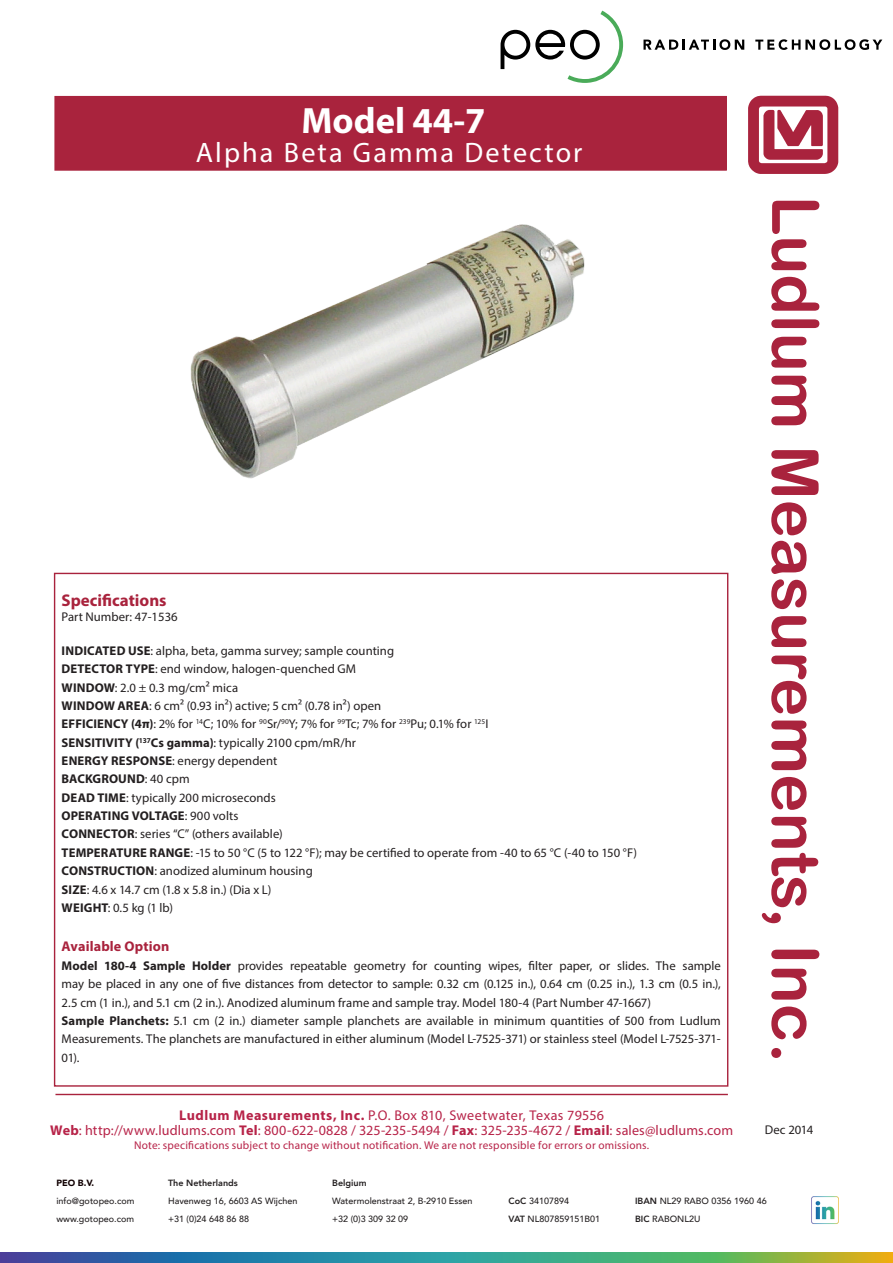
<style>
.page{position:relative;width:893px;height:1263px;background:#fff}
.page>*{position:absolute;margin:0;border:0;box-sizing:border-box;transform-origin:0 0}
.t1{font:64.95px "Arial Rounded MT Bold";color:#a9233d}
.t2{font:700 36.75px "Myriad Pro";color:#fff}
.t3{font:28.2px "Myriad Pro";letter-spacing:.075em;color:#fff}
.t4{font:700 16.95px "Myriad Pro";color:#a9233d}
.t5{font:14.1px/14.1px "Myriad Pro";letter-spacing:.01em;color:#b72348;text-align:center}
.t6{font:700 14.1px "Myriad Pro";letter-spacing:.01em;color:#a9233d}
.t7{font:12.75px/18.3px "Myriad Pro";color:#231f20}
.t8{font:11.25px "Myriad Pro";letter-spacing:.02em;color:#b72348}
.t9{font:500 9px "Avenir";color:#231f20}
.t10{font:800 9px "Avenir";color:#231f20}
.t11{font:900 9px "Avenir";color:#110002}
.s1{font-weight:700}
.s2{font-size:67.8px}
.s3{font-weight:800}
</style>
<div class="page">
<img style="left:0;top:1252px;width:893px;height:11px">
<img style="left:811px;top:1196px;width:28px;height:28px">
<img style="left:748px;top:95px;width:91px;height:79px">
<hr style="left:55px;top:1094px;width:673px;height:1px;background:#a9233d">
<img style="left:190px;top:224px;width:395px;height:255px">
<div style="left:55px;top:97px;width:671px;height:73px;background:#a9233d"></div>
<div style="left:54px;top:96px;width:673px;height:75px;border:1px solid #a9233d"></div>
<svg style="left:643px;top:39px;width:101px;height:11px"></svg>
<svg style="left:755px;top:39px;width:127px;height:11px"></svg>
<svg style="left:501px;top:11px;width:122px;height:72px"></svg>
<p class="t2" style="left:301px;top:97px;width:186px">Model 44-7</p>
<p class="t3" style="left:196px;top:135px;width:388px">Alpha Beta Gamma Detector</p>
<p class="t4" style="left:62px;top:589px;width:106px">Specifications</p>
<p class="t7" style="left:62px;top:607px;width:118px">Part Number: 47-1536</p>
<p class="t7" style="left:62px;top:641px;width:577px"><span class="s1">INDICATED USE</span>: alpha, beta, gamma survey; sample counting<br><span class="s1">DETECTOR TYPE</span>: end window, halogen-quenched GM<br><span class="s1">WINDOW</span>: 2.0 ± 0.3 mg/cm² mica<br><span class="s1">WINDOW AREA</span>: 6 cm² (0.93 in²) active; 5 cm² (0.78 in²) open<br><span class="s1">EFFICIENCY (4π)</span>: 2% for <sup>14</sup>C; 10% for <sup>90</sup>Sr/<sup>90</sup>Y; 7% for <sup>99</sup>Tc; 7% for <sup>239</sup>Pu; 0.1% for <sup>125</sup>I<br><span class="s1">SENSITIVITY (</span><sup>137</sup><span class="s1">Cs gamma)</span>: typically 2100 cpm/mR/hr<br><span class="s1">ENERGY RESPONSE</span>: energy dependent<br><span class="s1">BACKGROUND</span>: 40 cpm<br><span class="s1">DEAD TIME</span>: typically 200 microseconds<br><span class="s1">OPERATING VOLTAGE</span>: 900 volts<br><span class="s1">CONNECTOR</span>: series “C” (others available)<br><span class="s1">TEMPERATURE RANGE</span>: -15 to 50 °C (5 to 122 °F); may be certified to operate from -40 to 65 °C (-40 to 150 °F)<br><span class="s1">CONSTRUCTION</span>: anodized aluminum housing<br><span class="s1">SIZE</span>: 4.6 x 14.7 cm (1.8 x 5.8 in.) (Dia x L)<br><span class="s1">WEIGHT</span>: 0.5 kg (1 lb)</p>
<p class="t6" style="left:62px;top:937px;width:109px">Available Option</p>
<p class="t7" style="left:62px;top:956px;width:660px"><span class="s1">Model 180-4 Sample Holder</span> provides repeatable geometry for counting wipes, filter paper, or slides. The sample may be placed in any one of five distances from detector to sample: 0.32 cm (0.125 in.), 0.64 cm (0.25 in.), 1.3 cm (0.5 in.), 2.5 cm (1 in.), and 5.1 cm (2 in.). Anodized aluminum frame and sample tray. Model 180-4 (Part Number 47-1667)<br><span class="s1">Sample Planchets:</span> 5.1 cm (2 in.) diameter sample planchets are available in minimum quantities of 500 from Ludlum Measurements. The planchets are manufactured in either aluminum (Model L-7525-371) or stainless steel (Model L-7525-371- 01).</p>
<p class="t5" style="left:50px;top:1108px;width:684px"><span class="s1">Ludlum Measurements, Inc.</span> P.O. Box 810, Sweetwater, Texas 79556<br><span class="s1">Web</span>: http://www.ludlums.com <span class="s1">Tel</span>: 800-622-0828 / 325-235-5494 / <span class="s1">Fax</span>: 325-235-4672 / <span class="s1">Email</span>: sales@ludlums.com</p>
<p class="t8" style="left:134px;top:1138px;width:517px">Note: specifications subject to change without notification. We are not responsible for errors or omissions.</p>
<p class="t1" style="left:833px;top:196px;width:869px;rotate:90deg">Ludlum Measurements, Inc<span class="s2">.</span></p>
<p class="t7" style="left:765px;top:1120px;width:50px">Dec 2014</p>
<p class="t11" style="left:56px;top:1175px;width:39px">PEO B.V.</p>
<p class="t9" style="left:56px;top:1193px;width:79px">info@gotopeo.com</p>
<p class="t9" style="left:56px;top:1211px;width:79px">www.gotopeo.com</p>
<p class="t10" style="left:168px;top:1176px;width:71px">The Netherlands</p>
<p class="t9" style="left:168px;top:1193px;width:131px">Havenweg 16, 6603 AS Wijchen</p>
<p class="t9" style="left:168px;top:1211px;width:83px">+31 (0)24 648 86 88</p>
<p class="t10" style="left:332px;top:1176px;width:36px">Belgium</p>
<p class="t9" style="left:332px;top:1193px;width:142px">Watermolenstraat 2, B-2910 Essen</p>
<p class="t9" style="left:332px;top:1211px;width:78px">+32 (0)3 309 32 09</p>
<p class="t9" style="left:509px;top:1193px;width:62px"><span class="s3">CoC</span> 34107894</p>
<p class="t9" style="left:509px;top:1211px;width:93px"><span class="s3">VAT</span> NL807859151B01</p>
<p class="t9" style="left:635px;top:1193px;width:133px"><span class="s3">IBAN</span> NL29 RABO 0356 1960 46</p>
<p class="t9" style="left:635px;top:1211px;width:67px"><span class="s3">BIC</span> RABONL2U</p>
</div>
